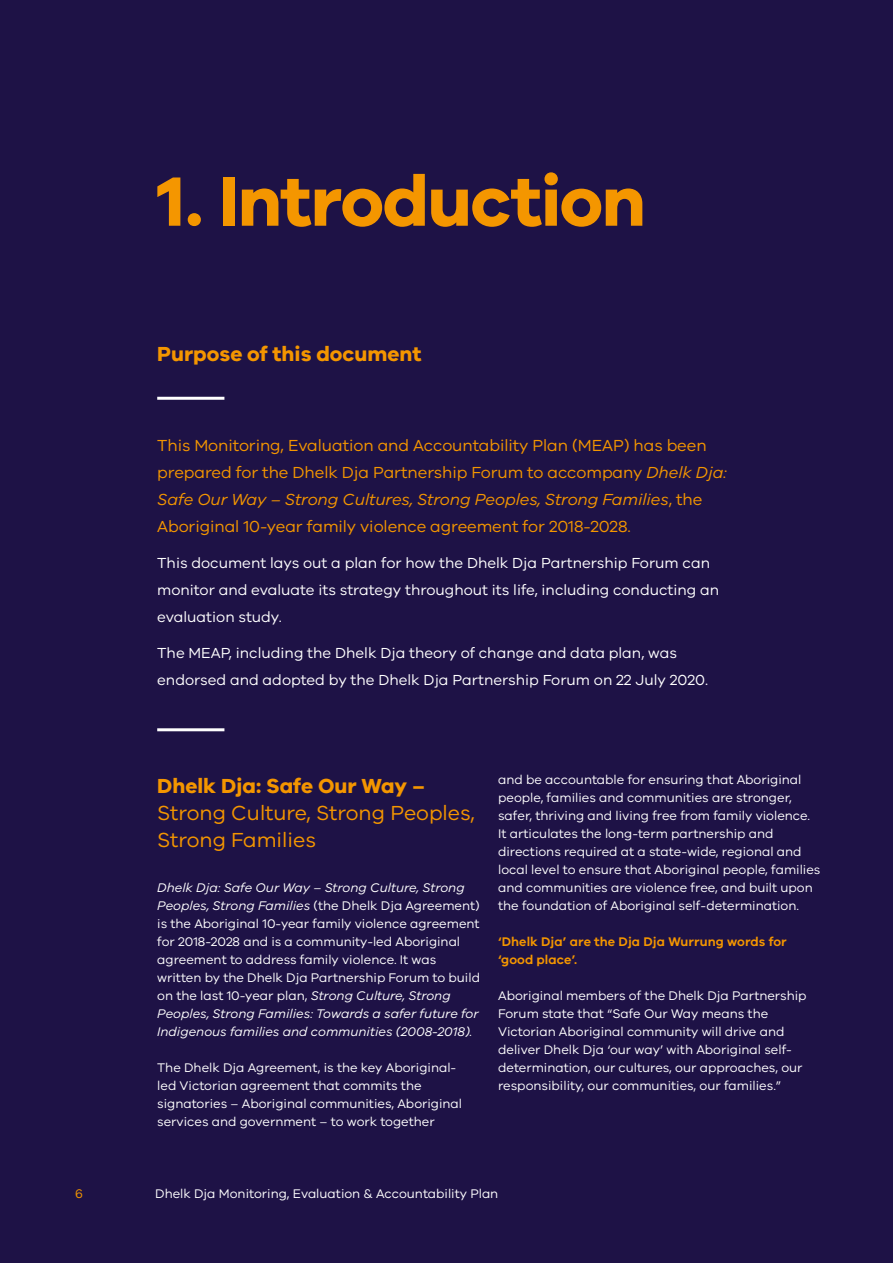
<style>
.page{position:relative;width:893px;height:1263px;background:#1e1246}
.page>*{position:absolute;margin:0;border:0;box-sizing:border-box;transform-origin:0 0}
.t1{font:700 72px "VIC";letter-spacing:-.02em;color:#f49600}
.t2{font:21px/27px "VIC";color:#f49600}
.t3{font:700 21px "VIC";color:#f49600}
.t4{font:16.5px/27px "VIC";letter-spacing:-.005em;color:#f49600}
.t5{font:15px/27px "VIC";color:#fff}
.t6{font:12.9px/18px "VIC";color:#fff}
.t7{font:600 12.9px/18px "VIC";letter-spacing:.005em;color:#f49600}
.t8{font:12.9px "VIC";color:#f49600}
.s1{font-style:italic}
</style>
<div class="page">
<hr style="left:157px;top:397px;width:67px;height:3px;background:#fff">
<hr style="left:157px;top:728px;width:67px;height:3px;background:#fff">
<h1 class="t1" style="left:157px;top:157px;width:490px">1. Introduction</h1>
<h2 class="t3" style="left:157px;top:341px;width:266px">Purpose of this document</h2>
<p class="t4" style="left:157px;top:431px;width:571px">This Monitoring, Evaluation and Accountability Plan (MEAP) has been prepared for the Dhelk Dja Partnership Forum to accompany <span class="s1">Dhelk Dja:<br>Safe Our Way – Strong Cultures, Strong Peoples, Strong Families</span>, the Aboriginal 10-year family violence agreement for 2018-2028.</p>
<p class="t5" style="left:157px;top:549px;width:563px">This document lays out a plan for how the Dhelk Dja Partnership Forum can monitor and evaluate its strategy throughout its life, including conducting an evaluation study.</p>
<p class="t5" style="left:157px;top:639px;width:552px">The MEAP, including the Dhelk Dja theory of change and data plan, was endorsed and adopted by the Dhelk Dja Partnership Forum on 22 July 2020.</p>
<h2 class="t3" style="left:157px;top:773px;width:269px">Dhelk Dja: Safe Our Way –</h2>
<h2 class="t2" style="left:157px;top:799px;width:319px">Strong Culture, Strong Peoples,<br>Strong Families</h2>
<p class="t6" style="left:157px;top:878px;width:324px"><span class="s1">Dhelk Dja: Safe Our Way – Strong Culture, Strong Peoples, Strong Families</span> (the Dhelk Dja Agreement) is the Aboriginal 10-year family violence agreement for 2018-2028 and is a community-led Aboriginal agreement to address family violence. It was written by the Dhelk Dja Partnership Forum to build on the last 10-year plan, <span class="s1">Strong Culture, Strong Peoples, Strong Families: Towards a safer future for Indigenous families and communities (2008-2018).</span></p>
<p class="t6" style="left:157px;top:1058px;width:306px">The Dhelk Dja Agreement, is the key Aboriginal&shy;led Victorian agreement that commits the signatories – Aboriginal communities, Aboriginal services and government – to work together</p>
<p class="t6" style="left:498px;top:770px;width:324px">and be accountable for ensuring that Aboriginal people, families and communities are stronger, safer, thriving and living free from family violence.<br>It articulates the long-term partnership and directions required at a state-wide, regional and local level to ensure that Aboriginal people, families and communities are violence free, and built upon the foundation of Aboriginal self-determination.</p>
<p class="t7" style="left:498px;top:932px;width:290px">‘Dhelk Dja’ are the Dja Dja Wurrung words for ‘good place’.</p>
<p class="t6" style="left:498px;top:986px;width:310px">Aboriginal members of the Dhelk Dja Partnership Forum state that “Safe Our Way means the Victorian Aboriginal community will drive and deliver Dhelk Dja ‘our way’ with Aboriginal self&shy;determination, our cultures, our approaches, our responsibility, our communities, our families.”</p>
<p class="t8" style="left:75px;top:1186px;width:9px">6</p>
<p class="t6" style="left:155px;top:1184px;width:345px">Dhelk Dja Monitoring, Evaluation &amp; Accountability Plan</p>
</div>
